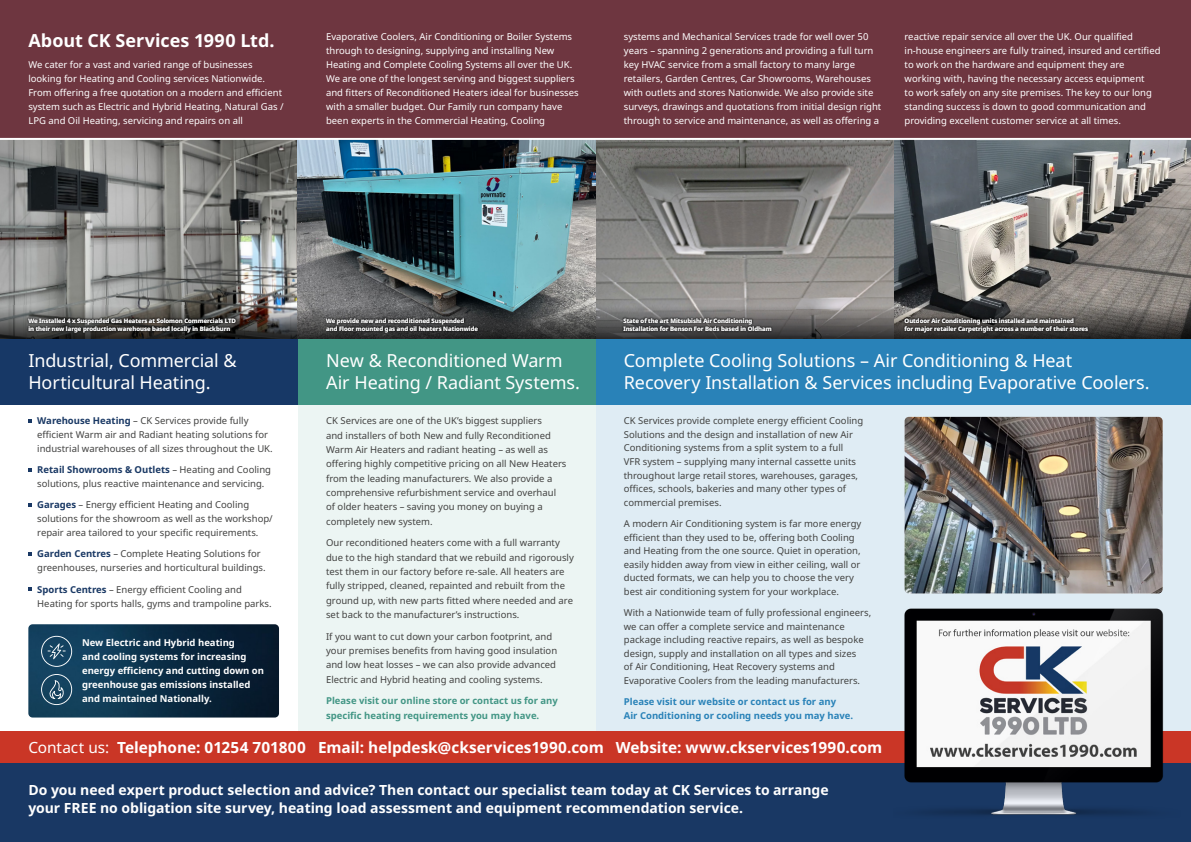
<style>
.page{position:relative;width:1191px;height:842px;background:#fff}
.page>*{position:absolute;margin:0;border:0;box-sizing:border-box;transform-origin:0 0}
.t1{font:18px/21.6px "Noto Sans";letter-spacing:-.005em;color:#fff}
.t2{font:700 18px "Noto Sans";letter-spacing:-.005em;color:#fff}
.t3{font:700 15.4px "Noto Sans";color:#fff}
.t4{font:700 14px/18px "Noto Sans";letter-spacing:-.005em;color:#fff}
.t5{font:9.5px/13.7px "Noto Sans";color:#424241}
.t6{font:9.5px/14px "Noto Sans";color:#fff}
.t7{font:700 9.5px/14px "Noto Sans";color:#fff}
.t8{font:700 9.5px/14.4px "Noto Sans";color:#429685}
.t9{font:700 9.5px/13.7px "Noto Sans";color:#2982b8}
.t10{font:700 6px/8px "Noto Sans";color:#fff}
.s1{font-weight:700;color:#193864}
.s2{font-weight:400}
</style>
<div class="page">
<div style="left:595px;top:395px;width:596px;height:346px;background:#dfecf4"></div>
<img style="left:0;top:140px;width:298px;height:165px">
<svg style="left:893px;top:140px;width:298px;height:165px;background:#80807f"></svg>
<svg style="left:595px;top:140px;width:298px;height:165px;background:#83827f"></svg>
<img style="left:298px;top:140px;width:297px;height:165px">
<svg style="left:0;top:305px;width:1191px;height:35px;background:#555757"></svg>
<div style="left:324px;top:316px;width:156px;height:18px;background:#000;opacity:.75"></div>
<div style="left:621px;top:316px;width:152px;height:17px;background:#000;opacity:.75"></div>
<div style="left:595px;top:340px;width:596px;height:65px;background:#2982b8"></div>
<div style="left:298px;top:403px;width:297px;height:338px;background:#ecf5f3"></div>
<div style="left:0;top:0;width:1191px;height:139px;background:#6e3640"></div>
<div style="left:0;top:761px;width:1191px;height:81px;background:#193864"></div>
<div style="left:298px;top:340px;width:297px;height:65px;background:#429685"></div>
<div style="left:0;top:340px;width:298px;height:65px;background:#173866"></div>
<img style="left:28px;top:624px;width:251px;height:93px">
<svg style="left:28px;top:419px;width:4px;height:4px"></svg>
<svg style="left:28px;top:468px;width:4px;height:4px"></svg>
<svg style="left:28px;top:503px;width:4px;height:4px"></svg>
<svg style="left:28px;top:552px;width:4px;height:4px"></svg>
<svg style="left:28px;top:587px;width:4px;height:4px"></svg>
<hr style="left:0;top:138px;width:1191px;height:2px;background:#fff">
<div style="left:0;top:731px;width:1191px;height:32px;background:#ca3626"></div>
<img style="left:904px;top:608px;width:260px;height:207px">
<svg style="left:41px;top:636px;width:31px;height:31px"></svg>
<svg style="left:41px;top:674px;width:31px;height:31px"></svg>
<img style="left:904px;top:417px;width:258px;height:176px">
<div style="left:902px;top:316px;width:188px;height:18px;background:#000;opacity:.75"></div>
<div style="left:26px;top:316px;width:212px;height:18px;background:#000;opacity:.75"></div>
<h1 class="t2" style="left:28px;top:28px;width:248px">About CK Services 1990 Ltd.</h1>
<p class="t6" style="left:28px;top:58px;width:257px">We cater for a vast and varied range of businesses looking for Heating and Cooling services Nationwide.<br>From offering a free quotation on a modern and efficient system such as Electric and Hybrid Heating, Natural Gas / LPG and Oil Heating, servicing and repairs on all</p>
<p class="t6" style="left:326px;top:30px;width:254px">Evaporative Coolers, Air Conditioning or Boiler Systems through to designing, supplying and installing New Heating and Complete Cooling Systems all over the UK.<br>We are one of the longest serving and biggest suppliers and fitters of Reconditioned Heaters ideal for businesses with a smaller budget. Our Family run company have been experts in the Commercial Heating, Cooling</p>
<p class="t6" style="left:624px;top:30px;width:259px">systems and Mechanical Services trade for well over 50 years – spanning 2 generations and providing a full turn key HVAC service from a small factory to many large retailers, Garden Centres, Car Showrooms, Warehouses with outlets and stores Nationwide. We also provide site surveys, drawings and quotations from initial design right through to service and maintenance, as well as offering a</p>
<p class="t6" style="left:904px;top:30px;width:257px">reactive repair service all over the UK. Our qualified in-house engineers are fully trained, insured and certified to work on the hardware and equipment they are working with, having the necessary access equipment<br>to work safely on any site premises. The key to our long standing success is down to good communication and providing excellent customer service at all times.</p>
<p class="t10" style="left:28px;top:317px;width:209px">We Installed 4 x Suspended Gas Heaters at Solomon Commercials LTD in their new large production warehouse based locally in Blackburn</p>
<h1 class="t1" style="left:28px;top:350px;width:210px">Industrial, Commercial &amp;<br>Horticultural Heating.</h1>
<p class="t10" style="left:326px;top:317px;width:154px">We provide new and reconditioned Suspended<br>and Floor mounted gas and oil heaters Nationwide</p>
<p class="t10" style="left:623px;top:317px;width:150px">State of the art Mitsubishi Air Conditioning<br>Installation for Benson For Beds based in Oldham</p>
<h1 class="t1" style="left:624px;top:350px;width:527px">Complete Cooling Solutions – Air Conditioning &amp; Heat<br>Recovery Installation &amp; Services including Evaporative Coolers.</h1>
<p class="t10" style="left:904px;top:317px;width:185px">Outdoor Air Conditioning units installed and maintained<br>for major retailer Carpetright across a number of their stores</p>
<h1 class="t1" style="left:326px;top:350px;width:255px">New &amp; Reconditioned Warm<br>Air Heating / Radiant Systems.</h1>
<p class="t5" style="left:37px;top:414px;width:237px;line-height:14px"><span class="s1">Warehouse Heating</span> – CK Services provide fully efficient Warm air and Radiant heating solutions for industrial warehouses of all sizes throughout the UK.</p>
<p class="t5" style="left:37px;top:463px;width:235px;line-height:14px"><span class="s1">Retail Showrooms &amp; Outlets</span> – Heating and Cooling solutions, plus reactive maintenance and servicing.</p>
<p class="t5" style="left:37px;top:498px;width:237px;line-height:14px"><span class="s1">Garages</span> – Energy efficient Heating and Cooling solutions for the showroom as well as the workshop/ repair area tailored to your specific requirements.</p>
<p class="t5" style="left:37px;top:547px;width:230px;line-height:14px"><span class="s1">Garden Centres</span> – Complete Heating Solutions for greenhouses, nurseries and horticultural buildings.</p>
<p class="t5" style="left:37px;top:582px;width:236px;line-height:14px"><span class="s1">Sports Centres</span> – Energy efficient Cooling and<br>Heating for sports halls, gyms and trampoline parks.</p>
<p class="t7" style="left:82px;top:636px;width:183px">New Electric and Hybrid heating<br>and cooling systems for increasing energy efficiency and cutting down on greenhouse gas emissions installed and maintained Nationally.</p>
<p class="t5" style="left:326px;top:414px;width:242px;line-height:14.4px">CK Services are one of the UK’s biggest suppliers<br>and installers of both New and fully Reconditioned Warm Air Heaters and radiant heating – as well as offering highly competitive pricing on all New Heaters from the leading manufacturers. We also provide a comprehensive refurbishment service and overhaul of older heaters – saving you money on buying a completely new system.</p>
<p class="t5" style="left:326px;top:536px;width:249px;line-height:14.4px">Our reconditioned heaters come with a full warranty due to the high standard that we rebuild and rigorously test them in our factory before re-sale. All heaters are fully stripped, cleaned, repainted and rebuilt from the ground up, with new parts fitted where needed and are set back to the manufacturer’s instructions.</p>
<p class="t5" style="left:326px;top:629px;width:233px;line-height:14.4px">If you want to cut down your carbon footprint, and your premises benefits from having good insulation and low heat losses – we can also provide advanced Electric and Hybrid heating and cooling systems.</p>
<p class="t8" style="left:326px;top:694px;width:233px">Please visit our online store or contact us for any specific heating requirements you may have.</p>
<p class="t5" style="left:624px;top:414px;width:241px">CK Services provide complete energy efficient Cooling Solutions and the design and installation of new Air Conditioning systems from a split system to a full<br>VFR system – supplying many internal cassette units throughout large retail stores, warehouses, garages, offices, schools, bakeries and many other types of commercial premises.</p>
<p class="t5" style="left:624px;top:517px;width:239px">A modern Air Conditioning system is far more energy efficient than they used to be, offering both Cooling and Heating from the one source. Quiet in operation, easily hidden away from view in either ceiling, wall or ducted formats, we can help you to choose the very best air conditioning system for your workplace.</p>
<p class="t5" style="left:624px;top:606px;width:249px">With a Nationwide team of fully professional engineers, we can offer a complete service and maintenance package including reactive repairs, as well as bespoke design, supply and installation on all types and sizes<br>of Air Conditioning, Heat Recovery systems and Evaporative Coolers from the leading manufacturers.</p>
<p class="t9" style="left:624px;top:695px;width:231px">Please visit our website or contact us for any<br>Air Conditioning or cooling needs you may have.</p>
<h2 class="t3" style="left:28px;top:736px;width:855px"><span class="s2">Contact us:</span> Telephone: 01254 701800 Email: helpdesk@ckservices1990.com Website: www.ckservices1990.com</h2>
<h3 class="t4" style="left:28px;top:781px;width:802px">Do you need expert product selection and advice? Then contact our specialist team today at CK Services to arrange your FREE no obligation site survey, heating load assessment and equipment recommendation service.</h3>
</div>
